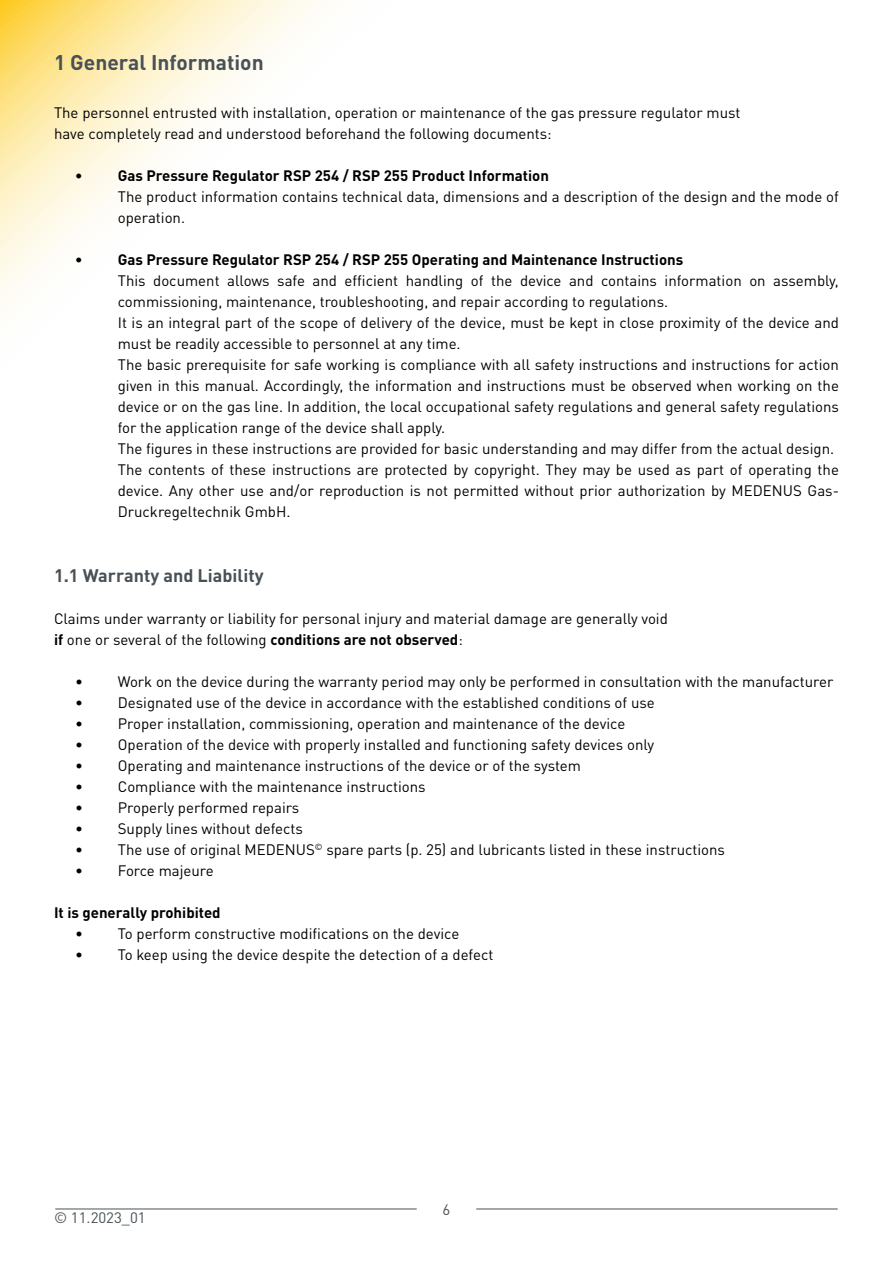
<style>
.page{position:relative;width:893px;height:1263px;background:#fff}
.page>*{position:absolute;margin:0;border:0;box-sizing:border-box;transform-origin:0 0}
.Überschrift_1{font:700 21px "DIN Pro";color:#485156}
.Überschrift_2{font:700 18px "DIN Pro";color:#485156}
.Medenus_Text{font:15px/21px "DIN Pro";color:#000;text-align:justify}
.Medenus{font:15px/21px "DIN Pro";color:#000}
.Medenus-2{font:700 15px "DIN Pro";color:#000}
.t1{font:15px "DIN Pro";color:#485156}
.s1{font-weight:700}
</style>
<div class="page">
<hr style="left:55px;top:1209px;width:362px;height:1px;background:#485156">
<hr style="left:476px;top:1209px;width:362px;height:1px;background:#485156">
<svg style="left:0;top:0;width:326px;height:305px"></svg>
<p class="Überschrift_1" style="left:54px;top:45px;width:211px">1 General Information</p>
<p class="Medenus" style="left:54px;top:100px;width:688px">The personnel entrusted with installation, operation or maintenance of the gas pressure regulator must</p>
<p class="Medenus" style="left:54px;top:121px;width:499px">have completely read and understood beforehand the following documents:</p>
<p class="Medenus-2" style="left:75px;top:163px;width:475px">• Gas Pressure Regulator RSP 254 / RSP 255 Product Information</p>
<p class="Medenus" style="left:118px;top:184px;width:723px">The product information contains technical data, dimensions and a description of the design and the mode of operation.</p>
<p class="Medenus-2" style="left:75px;top:247px;width:609px">• Gas Pressure Regulator RSP 254 / RSP 255 Operating and Maintenance Instructions</p>
<p class="Medenus" style="left:118px;top:268px;width:723px">This document allows safe and efficient handling of the device and contains information on assembly, commissioning, maintenance, troubleshooting, and repair according to regulations.</p>
<p class="Medenus_Text" style="left:118px;top:310px;width:723px">It is an integral part of the scope of delivery of the device, must be kept in close proximity of the device and must be readily accessible to personnel at any time.</p>
<p class="Medenus_Text" style="left:118px;top:352px;width:723px">The basic prerequisite for safe working is compliance with all safety instructions and instructions for action given in this manual. Accordingly, the information and instructions must be observed when working on the device or on the gas line. In addition, the local occupational safety regulations and general safety regulations for the application range of the device shall apply.</p>
<p class="Medenus_Text" style="left:118px;top:436px;width:718px">The figures in these instructions are provided for basic understanding and may differ from the actual design.</p>
<p class="Medenus_Text" style="left:118px;top:457px;width:723px">The contents of these instructions are protected by copyright. They may be used as part of operating the device. Any other use and/or reproduction is not permitted without prior authorization by MEDENUS Gas-Druckregeltechnik GmbH.</p>
<p class="Überschrift_2" style="left:54px;top:561px;width:211px">1.1 Warranty and Liability</p>
<p class="Medenus" style="left:54px;top:607px;width:615px">Claims under warranty or liability for personal injury and material damage are generally void</p>
<p class="Medenus" style="left:54px;top:628px;width:410px"><span class="s1">if</span> one or several of the following <span class="s1">conditions are not observed</span>:</p>
<p class="Medenus_Text" style="left:75px;top:670px;width:760px">• Work on the device during the warranty period may only be performed in consultation with the manufacturer</p>
<p class="Medenus_Text" style="left:75px;top:691px;width:581px">• Designated use of the device in accordance with the established conditions of use</p>
<p class="Medenus_Text" style="left:75px;top:712px;width:551px">• Proper installation, commissioning, operation and maintenance of the device</p>
<p class="Medenus_Text" style="left:75px;top:733px;width:580px">• Operation of the device with properly installed and functioning safety devices only</p>
<p class="Medenus_Text" style="left:75px;top:754px;width:507px">• Operating and maintenance instructions of the device or of the system</p>
<p class="Medenus_Text" style="left:75px;top:775px;width:352px">• Compliance with the maintenance instructions</p>
<p class="Medenus_Text" style="left:75px;top:796px;width:226px">• Properly performed repairs</p>
<p class="Medenus_Text" style="left:75px;top:817px;width:229px">• Supply lines without defects</p>
<p class="Medenus_Text" style="left:75px;top:838px;width:651px">• The use of original MEDENUS<sup>©</sup> spare parts (p. 25) and lubricants listed in these instructions</p>
<p class="Medenus_Text" style="left:75px;top:859px;width:140px">• Force majeure</p>
<p class="Medenus-2" style="left:54px;top:900px;width:168px">It is generally prohibited</p>
<p class="Medenus_Text" style="left:75px;top:922px;width:386px">• To perform constructive modifications on the device</p>
<p class="Medenus_Text" style="left:75px;top:943px;width:420px">• To keep using the device despite the detection of a defect</p>
<p class="t1" style="left:54px;top:1205px;width:93px">© 11.2023_01</p>
<p class="t1" style="left:443px;top:1197px;width:9px">6</p>
</div>
